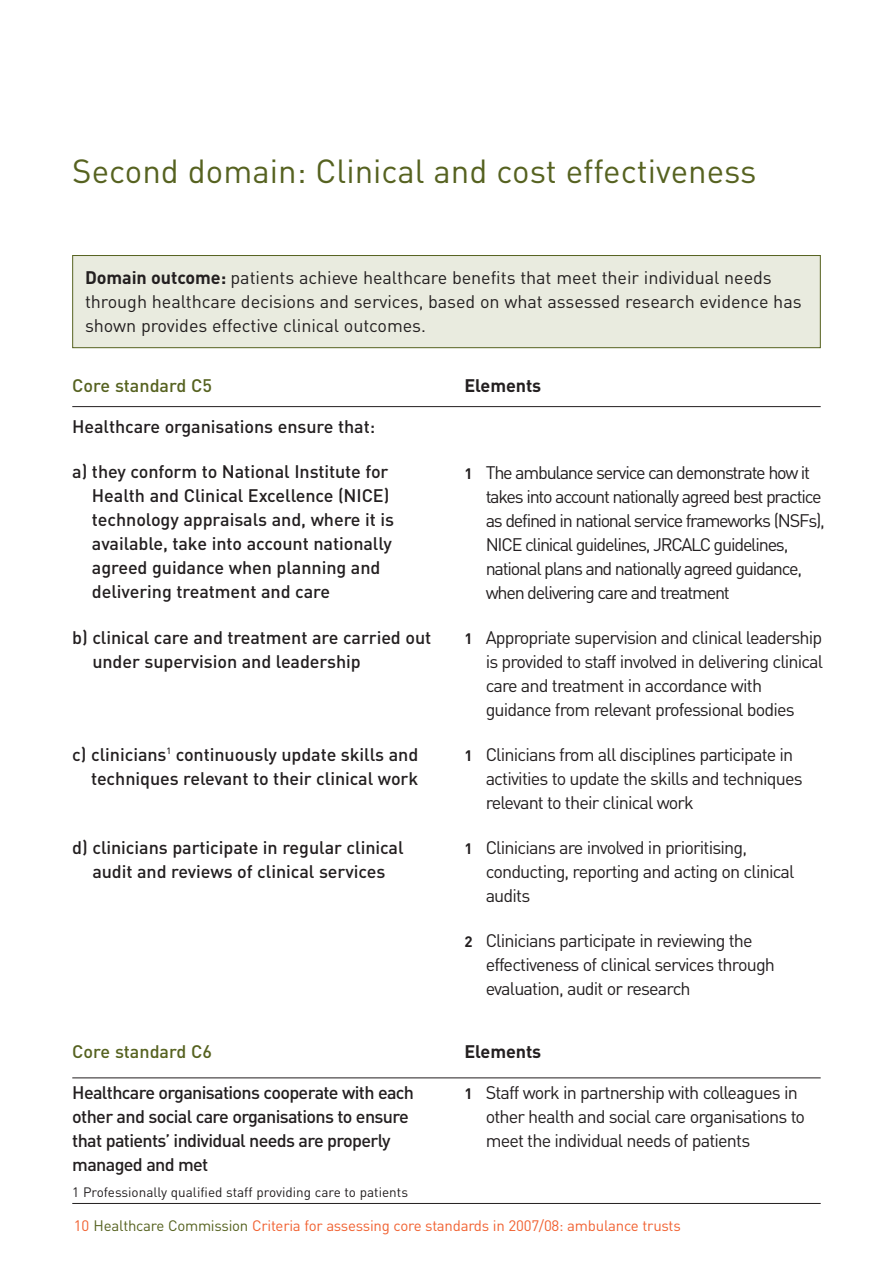
<style>
.page{position:relative;width:893px;height:1263px;background:#fff}
.page>*{position:absolute;margin:0;border:0;box-sizing:border-box;transform-origin:0 0}
.t1{font:33px "DIN";color:#566220}
.t2{font:18px/24px "DIN";letter-spacing:-.045em;color:#231f20}
.t3{font:500 18px "DIN";letter-spacing:-.005em;color:#231f20}
.t4{font:18px "DIN";letter-spacing:-.07em;color:#231f20}
.t5{font:18px/24px "DIN";letter-spacing:-.005em;color:#231f20}
.t6{font:500 18px "DIN";letter-spacing:-.035em;color:#231f20}
.t7{font:500 18px "DIN";color:#566220}
.t8{font:700 18px "DIN";letter-spacing:-.005em;color:#231f20}
.t9{font:15px "DIN";letter-spacing:-.015em;color:#f16232}
.t10{font:13.5px "DIN";color:#231f20}
.s1{font-weight:700}
.s2{font-weight:700;font-size:15px}
.s3{color:#566220}
</style>
<div class="page">
<hr style="left:72px;top:1203px;width:749px;height:1px;background:#231f20">
<div style="left:73px;top:255px;width:747px;height:93px;background:#e9ebdf"></div>
<div style="left:72px;top:255px;width:749px;height:93px;border:1px solid #566220"></div>
<hr style="left:72px;top:406px;width:749px;height:1px;background:#231f20">
<hr style="left:72px;top:1077px;width:749px;height:1px;background:#231f20">
<p class="t1" style="left:72px;top:152px;width:686px">Second domain: Clinical and cost effectiveness</p>
<p class="t5" style="left:85px;top:266px;width:718px"><span class="s1">Domain outcome:</span> patients achieve healthcare benefits that meet their individual needs through healthcare decisions and services, based on what assessed research evidence has shown provides effective clinical outcomes.</p>
<p class="t7" style="left:72px;top:375px;width:141px">Core standard C5</p>
<p class="t8" style="left:464px;top:375px;width:78px">Elements</p>
<p class="t3" style="left:72px;top:416px;width:304px">Healthcare organisations ensure that:</p>
<p class="t3" style="left:72px;top:461px;width:318px">a) they conform to National Institute for</p>
<p class="t4" style="left:464px;top:462px;width:347px"><span class="s2">1</span> The ambulance service can demonstrate how it</p>
<p class="t3" style="left:92px;top:486px;width:299px">Health and Clinical Excellence (NICE)</p>
<p class="t4" style="left:486px;top:486px;width:337px">takes into account nationally agreed best practice</p>
<p class="t3" style="left:92px;top:510px;width:304px">technology appraisals and, where it is</p>
<p class="t4" style="left:486px;top:510px;width:341px">as defined in national service frameworks (NSFs),</p>
<p class="t3" style="left:92px;top:534px;width:301px">available, take into account nationally</p>
<p class="t4" style="left:486px;top:534px;width:304px">NICE clinical guidelines, JRCALC guidelines,</p>
<p class="t3" style="left:92px;top:557px;width:290px">agreed guidance when planning and</p>
<p class="t4" style="left:486px;top:558px;width:318px">national plans and nationally agreed guidance,</p>
<p class="t3" style="left:92px;top:581px;width:240px">delivering treatment and care</p>
<p class="t4" style="left:486px;top:582px;width:246px">when delivering care and treatment</p>
<p class="t3" style="left:72px;top:627px;width:361px">b) clinical care and treatment are carried out</p>
<p class="t2" style="left:464px;top:626px;width:359px"><span class="s2">1</span> Appropriate supervision and clinical leadership</p>
<p class="t3" style="left:92px;top:651px;width:270px">under supervision and leadership</p>
<p class="t2" style="left:486px;top:650px;width:339px">is provided to staff involved in delivering clinical care and treatment in accordance with guidance from relevant professional bodies</p>
<p class="t3" style="left:72px;top:744px;width:348px">c) clinicians<sup>1</sup> continuously update skills and</p>
<p class="t2" style="left:464px;top:743px;width:330px"><span class="s2">1</span> Clinicians from all disciplines participate in</p>
<p class="t3" style="left:91px;top:768px;width:329px">techniques relevant to their clinical work</p>
<p class="t2" style="left:486px;top:767px;width:318px">activities to update the skills and techniques relevant to their clinical work</p>
<p class="t3" style="left:72px;top:837px;width:333px">d) clinicians participate in regular clinical</p>
<p class="t2" style="left:464px;top:836px;width:284px"><span class="s2">1</span> Clinicians are involved in prioritising,</p>
<p class="t3" style="left:92px;top:861px;width:294px">audit and reviews of clinical services</p>
<p class="t2" style="left:486px;top:860px;width:310px">conducting, reporting and acting on clinical audits</p>
<p class="t2" style="left:486px;top:929px;width:291px;text-indent:-21px"><span class="s2">2</span> Clinicians participate in reviewing the effectiveness of clinical services through evaluation, audit or research</p>
<p class="t7" style="left:72px;top:1041px;width:141px">Core standard C6</p>
<p class="t8" style="left:464px;top:1041px;width:78px">Elements</p>
<p class="t6" style="left:72px;top:1082px;width:343px">Healthcare organisations cooperate with each</p>
<p class="t2" style="left:464px;top:1081px;width:335px"><span class="s2">1</span> Staff work in partnership with colleagues in</p>
<p class="t6" style="left:72px;top:1106px;width:338px">other and social care organisations to ensure</p>
<p class="t2" style="left:486px;top:1105px;width:321px">other health and social care organisations to</p>
<p class="t6" style="left:72px;top:1130px;width:320px">that patients’ individual needs are properly</p>
<p class="t2" style="left:486px;top:1129px;width:266px">meet the individual needs of patients</p>
<p class="t6" style="left:72px;top:1154px;width:138px">managed and met</p>
<p class="t10" style="left:72px;top:1185px;width:337px">1 Professionally qualified staff providing care to patients</p>
<p class="t9" style="left:74px;top:1217px;width:608px">10 <span class="s3">Healthcare Commission</span> Criteria for assessing core standards in 2007/08: ambulance trusts</p>
</div>
